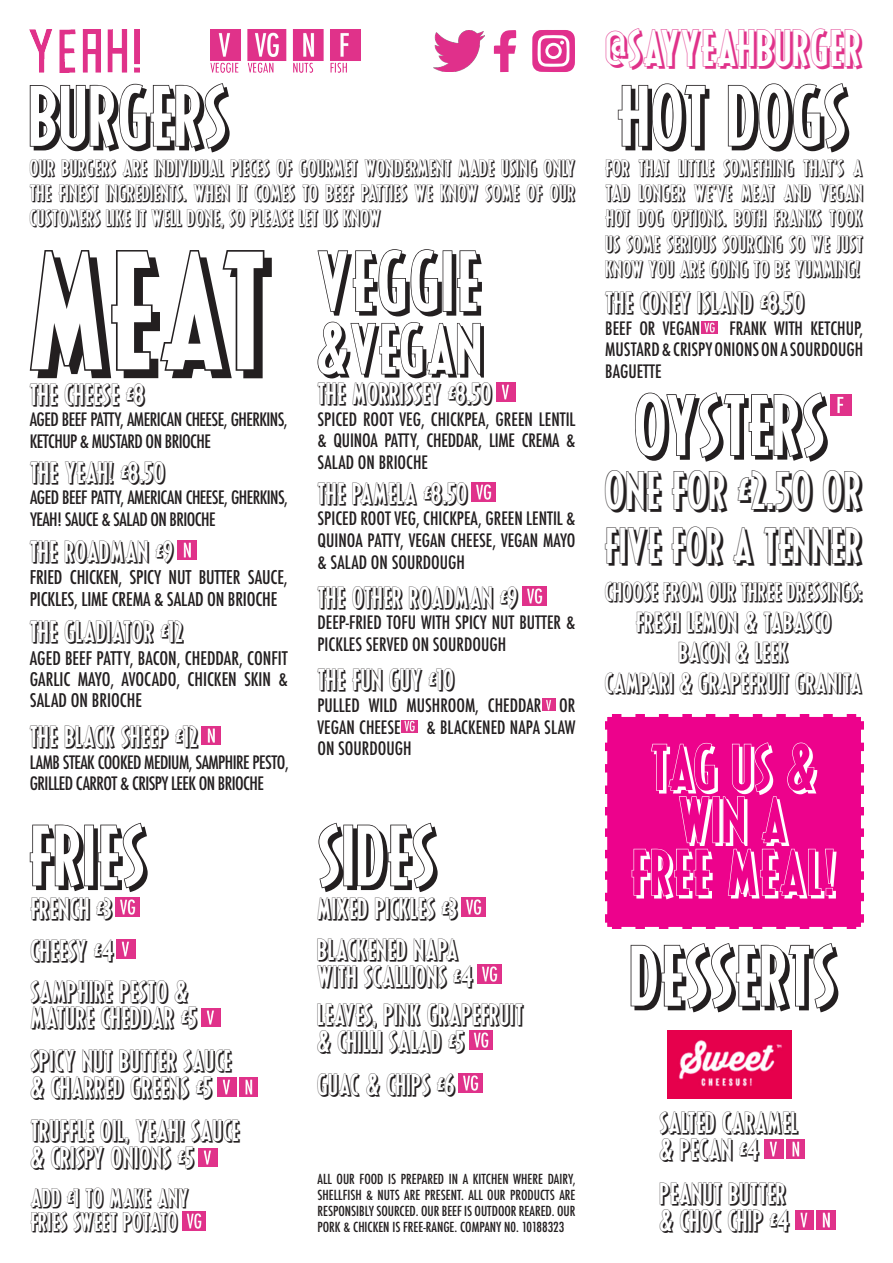
<style>
.page{position:relative;width:893px;height:1263px;background:#fff}
.page>*{position:absolute;margin:0;border:0;box-sizing:border-box;transform-origin:0 0}
.t1{font:150.75px "Ricks American NF";color:#231f20}
.t2{font:76.95px "Ricks American NF";color:#231f20}
.t3{font:76.8px "Ricks American NF";letter-spacing:.01em;color:#231f20}
.t4{font:64.2px "Ricks American NF";color:#231f20}
.t5{font:58.5px "Ricks American NF";letter-spacing:.01em;color:#fff}
.t6{font:48px "Ricks American NF";color:#231f20}
.t7{font:46.5px "Ricks American NF";color:#e0328a}
.t8{font:45px "Ricks American NF";color:#231f20}
.t9{font:27px "Ricks American NF";color:#231f20}
.t10{font:25.5px "Ricks American NF";color:#231f20}
.t11{font:24px "Ricks American NF";letter-spacing:-.01em;color:#231f20}
.t12{font:21px/25.2px "Ricks American NF";color:#231f20;text-align:justify}
.t13{font:500 condensed 18.45px/22.2px "Futura";letter-spacing:-.01em;color:#231f20}
.t14{font:500 condensed 18.3px/21.3px "Futura";color:#231f20;text-align:justify}
.t15{font:500 condensed 18px/21.6px "Futura";color:#231f20;text-align:justify}
.t16{font:500 condensed 18px/21.6px "Futura";letter-spacing:-.03em;color:#231f20}
.t17{font:500 condensed 13.5px/16.2px "Futura";color:#231f20;text-align:justify}
</style>
<div class="page">
<img style="left:668px;top:1031px;width:123px;height:67px">
<img style="left:30px;top:30px;width:110px;height:42px">
<svg style="left:494px;top:30px;width:22px;height:42px"></svg>
<svg style="left:532px;top:30px;width:43px;height:42px"></svg>
<div style="left:548px;top:46px;width:11px;height:10px;background:#e1308d;border-radius:50%"></div>
<img style="left:433px;top:30px;width:51px;height:42px">
<img style="left:211px;top:30px;width:149px;height:42px">
<img style="left:178px;top:540px;width:18px;height:19px">
<img style="left:202px;top:726px;width:19px;height:19px">
<svg style="left:543px;top:699px;width:12px;height:12px"></svg>
<img style="left:496px;top:383px;width:19px;height:18px">
<img style="left:472px;top:482px;width:24px;height:19px">
<img style="left:523px;top:586px;width:24px;height:19px">
<img style="left:402px;top:720px;width:16px;height:12px">
<img style="left:116px;top:898px;width:24px;height:18px">
<img style="left:462px;top:898px;width:23px;height:18px">
<img style="left:477px;top:965px;width:24px;height:19px">
<img style="left:469px;top:1031px;width:24px;height:18px">
<img style="left:459px;top:1073px;width:24px;height:19px">
<img style="left:239px;top:1077px;width:19px;height:19px">
<img style="left:199px;top:1148px;width:18px;height:19px">
<img style="left:202px;top:1008px;width:18px;height:19px">
<img style="left:217px;top:1077px;width:19px;height:19px">
<img style="left:117px;top:940px;width:19px;height:18px">
<img style="left:182px;top:1212px;width:24px;height:19px">
<img style="left:795px;top:1211px;width:19px;height:19px">
<img style="left:816px;top:1211px;width:19px;height:19px">
<img style="left:765px;top:1139px;width:19px;height:19px">
<img style="left:786px;top:1139px;width:19px;height:19px">
<img style="left:831px;top:394px;width:20px;height:21px">
<img style="left:701px;top:321px;width:16px;height:13px">
<div style="left:605px;top:714px;width:259px;height:215px;background:#ed028c"></div>
<p class="t2" style="left:30px;top:69px;width:201px">BURGERS</p>
<p class="t7" style="left:606px;top:20px;width:258px">@SAYYEAHBURGER</p>
<p class="t2" style="left:618px;top:69px;width:233px">HOT DOGS</p>
<p class="t12" style="left:30px;top:156px;width:547px">OUR BURGERS ARE INDIVIDUAL PIECES OF GOURMET WONDERMENT MADE USING ONLY THE FINEST INGREDIENTS. WHEN IT COMES TO BEEF PATTIES WE KNOW SOME OF OUR CUSTOMERS LIKE IT WELL DONE, SO PLEASE LET US KNOW</p>
<p class="t12" style="left:605px;top:156px;width:259px">FOR THAT LITTLE SOMETHING THAT’S A TAD LONGER WE’VE MEAT AND VEGAN HOT DOG OPTIONS. BOTH FRANKS TOOK US SOME SERIOUS SOURCING SO WE JUST KNOW YOU ARE GOING TO BE YUMMING!</p>
<p class="t3" style="left:317px;top:234px;width:166px">VEGGIE</p>
<p class="t4" style="left:317px;top:309px;width:168px">&amp;VEGAN</p>
<p class="t9" style="left:318px;top:377px;width:177px">THE MORRISSEY £8.50</p>
<p class="t15" style="left:318px;top:408px;width:259px">SPICED ROOT VEG, CHICKPEA, GREEN LENTIL &amp; QUINOA PATTY, CHEDDAR, LIME CREMA &amp; SALAD ON BRIOCHE</p>
<p class="t1" style="left:30px;top:218px;width:244px">MEAT</p>
<p class="t9" style="left:605px;top:286px;width:201px">THE CONEY ISLAND £8.50</p>
<p class="t15" style="left:605px;top:317px;width:96px">BEEF OR VEGAN</p>
<p class="t15" style="left:605px;top:317px;width:259px;text-indent:124px">FRANK WITH KETCHUP, MUSTARD &amp; CRISPY ONIONS ON A SOURDOUGH BAGUETTE</p>
<p class="t9" style="left:30px;top:377px;width:117px">THE CHEESE £8</p>
<p class="t16" style="left:30px;top:409px;width:259px">AGED BEEF PATTY, AMERICAN CHEESE, GHERKINS,<br>KETCHUP &amp; MUSTARD ON BRIOCHE</p>
<p class="t2" style="left:635px;top:378px;width:194px">OYSTERS</p>
<p class="t9" style="left:30px;top:455px;width:137px">THE YEAH! £8.50</p>
<p class="t16" style="left:30px;top:487px;width:259px">AGED BEEF PATTY, AMERICAN CHEESE, GHERKINS,<br>YEAH! SAUCE &amp; SALAD ON BRIOCHE</p>
<p class="t6" style="left:605px;top:461px;width:259px">ONE FOR £2.50 OR</p>
<p class="t8" style="left:605px;top:518px;width:259px">FIVE FOR A TENNER</p>
<p class="t11" style="left:605px;top:577px;width:259px">CHOOSE FROM OUR THREE DRESSINGS:</p>
<p class="t10" style="left:636px;top:606px;width:197px">FRESH LEMON &amp; TABASCO</p>
<p class="t10" style="left:679px;top:637px;width:112px">BACON &amp; LEEK</p>
<p class="t10" style="left:605px;top:667px;width:259px">CAMPARI &amp; GRAPEFRUIT GRANITA</p>
<p class="t9" style="left:318px;top:477px;width:152px">THE PAMELA £8.50</p>
<p class="t15" style="left:318px;top:508px;width:259px">SPICED ROOT VEG, CHICKPEA, GREEN LENTIL &amp; QUINOA PATTY, VEGAN CHEESE, VEGAN MAYO &amp; SALAD ON SOURDOUGH</p>
<p class="t9" style="left:30px;top:535px;width:146px">THE ROADMAN £9</p>
<p class="t13" style="left:30px;top:566px;width:259px">FRIED CHICKEN, SPICY NUT BUTTER SAUCE,<br>PICKLES, LIME CREMA &amp; SALAD ON BRIOCHE</p>
<p class="t9" style="left:317px;top:580px;width:202px">THE OTHER ROADMAN £9</p>
<p class="t15" style="left:317px;top:612px;width:259px">DEEP-FRIED TOFU WITH SPICY NUT BUTTER &amp;<br>PICKLES SERVED ON SOURDOUGH</p>
<p class="t9" style="left:30px;top:615px;width:156px">THE GLADIATOR £12</p>
<p class="t14" style="left:30px;top:647px;width:259px">AGED BEEF PATTY, BACON, CHEDDAR, CONFIT GARLIC MAYO, AVOCADO, CHICKEN SKIN &amp; SALAD ON BRIOCHE</p>
<p class="t9" style="left:317px;top:663px;width:139px">THE FUN GUY £10</p>
<p class="t15" style="left:317px;top:695px;width:259px">PULLED WILD MUSHROOM, CHEDDAR OR<br>VEGAN CHEESE</p>
<p class="t15" style="left:426px;top:716px;width:150px">&amp; BLACKENED NAPA SLAW</p>
<p class="t9" style="left:30px;top:720px;width:170px">THE BLACK SHEEP £12</p>
<p class="t16" style="left:30px;top:751px;width:260px">LAMB STEAK COOKED MEDIUM, SAMPHIRE PESTO,<br>GRILLED CARROT &amp; CRISPY LEEK ON BRIOCHE</p>
<p class="t15" style="left:317px;top:738px;width:96px">ON SOURDOUGH</p>
<p class="t5" style="left:651px;top:731px;width:168px">TAG US &amp;</p>
<p class="t5" style="left:679px;top:784px;width:112px">WIN A</p>
<p class="t5" style="left:632px;top:836px;width:206px">FREE MEAL!</p>
<p class="t2" style="left:30px;top:808px;width:119px">FRIES</p>
<p class="t2" style="left:318px;top:808px;width:121px">SIDES</p>
<p class="t9" style="left:317px;top:892px;width:142px">MIXED PICKLES £3</p>
<p class="t9" style="left:317px;top:933px;width:143px">BLACKENED NAPA</p>
<p class="t9" style="left:317px;top:960px;width:158px">WITH SCALLIONS £4</p>
<p class="t9" style="left:317px;top:998px;width:208px">LEAVES, PINK GRAPEFRUIT</p>
<p class="t9" style="left:317px;top:1024px;width:149px">&amp; CHILLI SALAD £5</p>
<p class="t9" style="left:317px;top:1068px;width:140px">GUAC &amp; CHIPS £6</p>
<p class="t9" style="left:31px;top:892px;width:83px">FRENCH £3</p>
<p class="t9" style="left:31px;top:933px;width:85px">CHEESY £4</p>
<p class="t9" style="left:31px;top:975px;width:159px">SAMPHIRE PESTO &amp;</p>
<p class="t9" style="left:31px;top:1001px;width:168px">MATURE CHEDDAR £5</p>
<p class="t9" style="left:31px;top:1044px;width:203px">SPICY NUT BUTTER SAUCE</p>
<p class="t9" style="left:31px;top:1071px;width:184px">&amp; CHARRED GREENS £5</p>
<p class="t9" style="left:31px;top:1114px;width:211px">TRUFFLE OIL, YEAH! SAUCE</p>
<p class="t9" style="left:31px;top:1141px;width:165px">&amp; CRISPY ONIONS £5</p>
<p class="t2" style="left:631px;top:928px;width:209px">DESSERTS</p>
<p class="t9" style="left:660px;top:1106px;width:140px">SALTED CARAMEL</p>
<p class="t9" style="left:660px;top:1132px;width:101px">&amp; PECAN £4</p>
<p class="t9" style="left:660px;top:1177px;width:128px">PEANUT BUTTER</p>
<p class="t9" style="left:660px;top:1203px;width:132px">&amp; CHOC CHIP £4</p>
<p class="t17" style="left:317px;top:1171px;width:259px">ALL OUR FOOD IS PREPARED IN A KITCHEN WHERE DAIRY, SHELLFISH &amp; NUTS ARE PRESENT. ALL OUR PRODUCTS ARE RESPONSIBLY SOURCED. OUR BEEF IS OUTDOOR REARED. OUR PORK &amp; CHICKEN IS FREE-RANGE. COMPANY N0. 10188323</p>
<p class="t11" style="left:31px;top:1183px;width:160px">ADD £1 TO MAKE ANY</p>
<p class="t11" style="left:31px;top:1207px;width:149px">FRIES SWEET POTATO</p>
</div>
